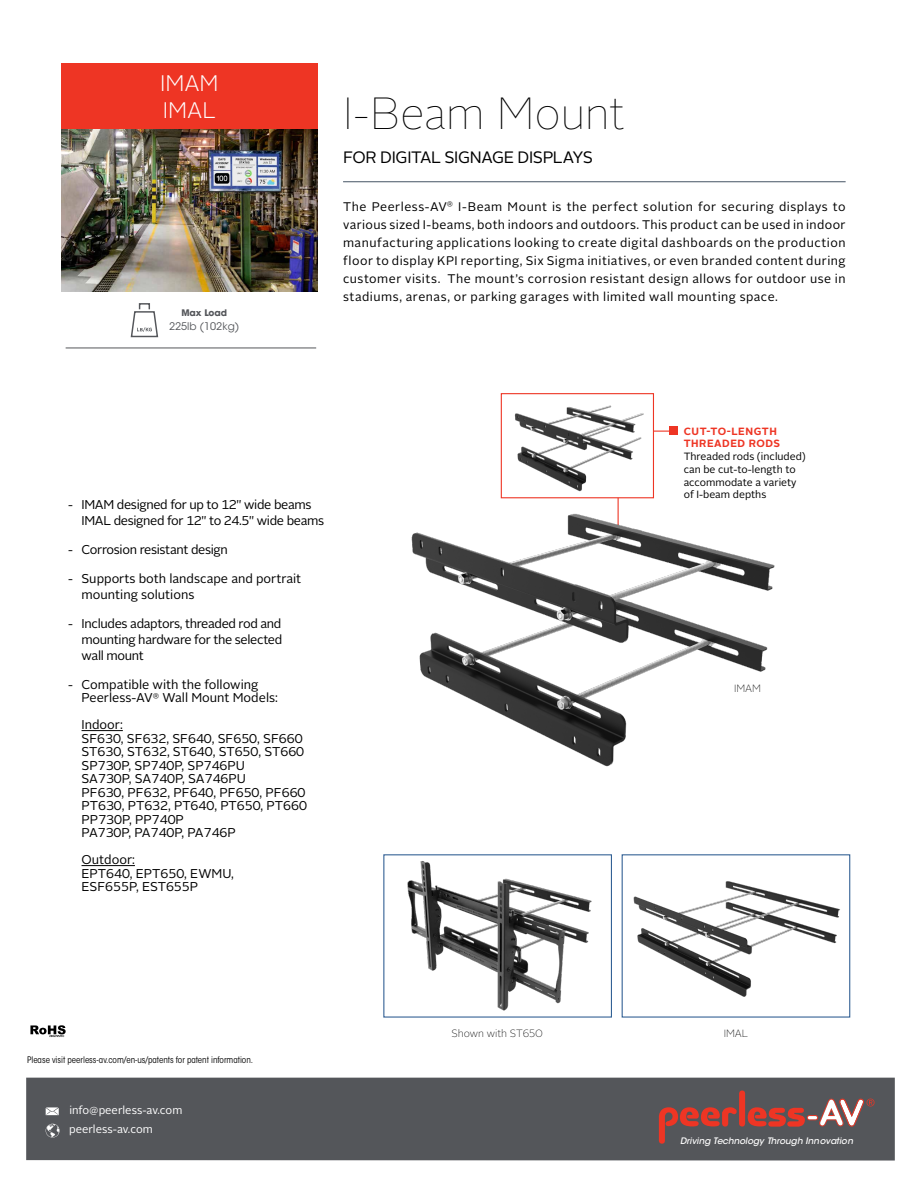
<style>
.page{position:relative;width:918px;height:1188px;background:#fff}
.page>*{position:absolute;margin:0;border:0;box-sizing:border-box;transform-origin:0 0}
.t1{font:100 45px "Alright Sans";letter-spacing:-.01em;color:#000}
.t2{font:300 22.5px/27px "Alright Sans";letter-spacing:-.005em;color:#fff}
.t3{font:16.5px "Alright Sans";letter-spacing:-.02em;color:#000}
.t4{font:12.75px/13.5px "Alright Sans";color:#000}
.t5{font:12.75px/15.8px "Alright Sans";letter-spacing:-.025em;color:#000}
.t6{font:12.45px/18px "Alright Sans";letter-spacing:.04em;color:#000;text-align:justify}
.t7{font:11.25px "Alright Sans";color:#fff}
.t8{font:10.5px/12.8px "Alright Sans";color:#000}
.t9{font:700 10.5px/12.8px "Alright Sans";letter-spacing:.05em;color:#ee3524}
.t10{font:100 10.5px "Alright Sans";color:#000}
.t11{font:10.5px "ITC Avant Garde Std";color:#54565a}
.t12{font:condensed 9px "ITC Avant Garde Std";color:#000}
.t13{font:700 9px "ITC Avant Garde Std";color:#54565a}
.t14{font:italic 500 8.85px "ITC Avant Garde Std";color:#fff}
</style>
<div class="page">
<hr style="left:343px;top:181px;width:503px;height:1px;background:#455464">
<hr style="left:82px;top:730px;width:41px;height:1px;background:#000">
<hr style="left:82px;top:865px;width:53px;height:1px;background:#000">
<svg style="left:30px;top:1025px;width:36px;height:12px"></svg>
<div style="left:61px;top:63px;width:257px;height:67px;background:#ee3524"></div>
<div style="left:669px;top:426px;width:9px;height:9px;background:#ee3524"></div>
<hr style="left:66px;top:348px;width:250px;height:1px;background:#54565a">
<svg style="left:131px;top:303px;width:27px;height:34px"></svg>
<div style="left:26px;top:1078px;width:869px;height:83px;background:#54565a"></div>
<svg style="left:659px;top:1107px;width:78px;height:37px"></svg>
<div style="left:739px;top:1091px;width:6px;height:36px;background:#ee3524;border-radius:3px"></div>
<svg style="left:748px;top:1099px;width:127px;height:28px"></svg>
<svg style="left:46px;top:1107px;width:13px;height:8px"></svg>
<svg style="left:46px;top:1124px;width:14px;height:14px"></svg>
<img style="left:633px;top:881px;width:207px;height:116px">
<svg style="left:617px;top:430px;width:52px;height:74px"></svg>
<div style="left:501px;top:393px;width:153px;height:105px;background:#fff;border:1px solid #ee3524"></div>
<img style="left:514px;top:405px;width:130px;height:87px">
<img style="left:411px;top:504px;width:364px;height:263px">
<img style="left:61px;top:130px;width:257px;height:162px">
<div style="left:383px;top:854px;width:229px;height:164px;border:1px solid #336195"></div>
<img style="left:400px;top:854px;width:196px;height:164px">
<div style="left:622px;top:854px;width:228px;height:164px;border:1px solid #336195"></div>
<h2 class="t2" style="left:160px;top:70px;width:60px">IMAM<br>IMAL</h2>
<p class="t13" style="left:181px;top:307px;width:47px">Max Load</p>
<p class="t11" style="left:169px;top:320px;width:72px">225lb (102kg)</p>
<h1 class="t1" style="left:343px;top:83px;width:283px">I-Beam Mount</h1>
<p class="t3" style="left:343px;top:146px;width:251px">FOR DIGITAL SIGNAGE DISPLAYS</p>
<p class="t6" style="left:343px;top:198px;width:504px">The Peerless-AV<sup>®</sup> I-Beam Mount is the perfect solution for securing displays to various sized I-beams, both indoors and outdoors. This product can be used in indoor manufacturing applications looking to create digital dashboards on the production floor to display KPI reporting, Six Sigma initiatives, or even branded content during customer visits. The mount’s corrosion resistant design allows for outdoor use in stadiums, arenas, or parking garages with limited wall mounting space.</p>
<p class="t5" style="left:82px;top:497px;width:244px;text-indent:-14px">- IMAM designed for up to 12" wide beams<br>IMAL designed for 12" to 24.5" wide beams</p>
<p class="t5" style="left:68px;top:542px;width:161px">- Corrosion resistant design</p>
<p class="t4" style="left:82px;top:571px;width:221px;line-height:15.8px;text-indent:-14px">- Supports both landscape and portrait mounting solutions</p>
<p class="t4" style="left:82px;top:616px;width:202px;line-height:15.8px;text-align:justify;text-indent:-14px">- Includes adaptors, threaded rod and mounting hardware for the selected wall mount</p>
<p class="t4" style="left:82px;top:678px;width:198px;text-indent:-14px">- Compatible with the following<br>Peerless-AV<sup>®</sup> Wall Mount Models:</p>
<p class="t4" style="left:82px;top:718px;width:227px">Indoor:<br>SF630, SF632, SF640, SF650, SF660<br>ST630, ST632, ST640, ST650, ST660<br>SP730P, SP740P, SP746PU<br>SA730P, SA740P, SA746PU<br>PF630, PF632, PF640, PF650, PF660<br>PT630, PT632, PT640, PT650, PT660<br>PP730P, PP740P<br>PA730P, PA740P, PA746P</p>
<p class="t4" style="left:82px;top:853px;width:154px">Outdoor:<br>EPT640, EPT650, EWMU,<br>ESF655P, EST655P</p>
<p class="t9" style="left:684px;top:425px;width:98px">CUT-TO-LENGTH<br>THREADED RODS</p>
<p class="t8" style="left:684px;top:450px;width:124px">Threaded rods (included) can be cut-to-length to accommodate a variety of I-beam depths</p>
<p class="t10" style="left:734px;top:681px;width:29px">IMAM</p>
<p class="t12" style="left:27px;top:1054px;width:228px">Please visit peerless-av.com/en-us/patents for patent information.</p>
<p class="t7" style="left:69px;top:1103px;width:114px">info@peerless-av.com</p>
<p class="t7" style="left:69px;top:1122px;width:85px">peerless-av.com</p>
<p class="t10" style="left:452px;top:1026px;width:93px">Shown with ST650</p>
<p class="t10" style="left:724px;top:1026px;width:26px">IMAL</p>
<p class="t14" style="left:680px;top:1135px;width:174px">Driving Technology Through Innovation</p>
</div>
